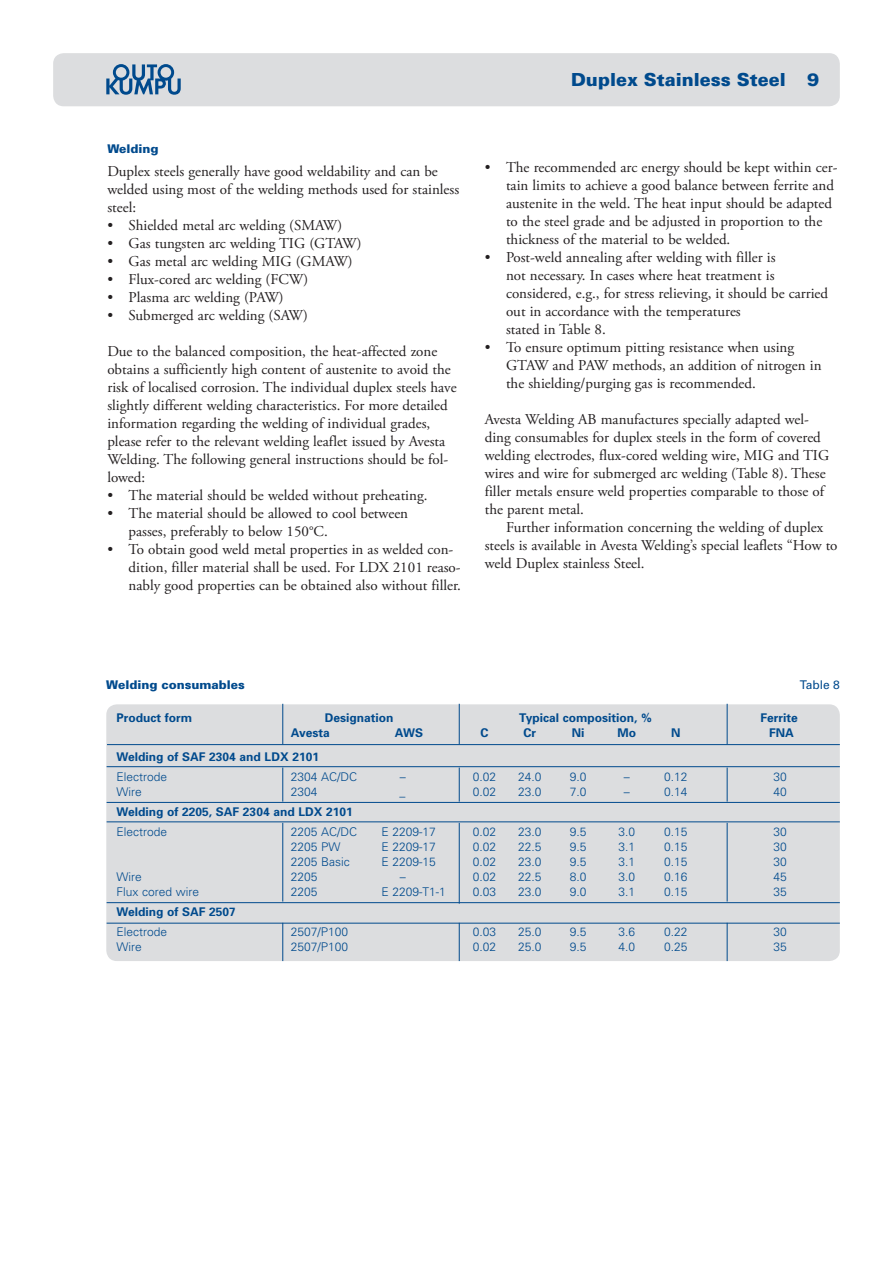
<style>
.page{position:relative;width:893px;height:1263px;background:#fff}
.page>*{position:absolute;margin:0;border:0;box-sizing:border-box;transform-origin:0 0}
.t1{font:900 18px "Univers";color:#004a8d}
.t2{font:15px/18px "Adobe Garamond Pro";color:#231f20}
.t3{font:300 12px "Univers";color:#004a8d}
.t4{font:700 12px "Univers";color:#004a8d}
.t5{font:900 12px "Univers";color:#004a8d}
.t6{font:12px "Univers";color:#004a8d}
</style>
<div class="page">
<div style="left:106px;top:704px;width:734px;height:257px;background:#dcdddf"></div>
<hr style="left:107px;top:766px;width:733px;height:1px;background:#004a8d">
<hr style="left:107px;top:821px;width:733px;height:1px;background:#004a8d">
<hr style="left:107px;top:902px;width:733px;height:1px;background:#004a8d">
<hr style="left:107px;top:923px;width:733px;height:1px;background:#004a8d">
<hr style="left:107px;top:802px;width:733px;height:1px;background:#004a8d">
<hr style="left:107px;top:744px;width:733px;height:1px;background:#004a8d">
<hr style="left:282px;top:704px;width:1px;height:40px;background:#004a8d">
<hr style="left:459px;top:704px;width:1px;height:40px;background:#004a8d">
<hr style="left:727px;top:704px;width:1px;height:40px;background:#004a8d">
<hr style="left:282px;top:767px;width:1px;height:34px;background:#004a8d">
<hr style="left:459px;top:767px;width:1px;height:34px;background:#004a8d">
<hr style="left:727px;top:767px;width:1px;height:34px;background:#004a8d">
<hr style="left:282px;top:823px;width:1px;height:78px;background:#004a8d">
<hr style="left:459px;top:823px;width:1px;height:81px;background:#004a8d">
<hr style="left:727px;top:823px;width:1px;height:78px;background:#004a8d">
<hr style="left:282px;top:923px;width:1px;height:38px;background:#004a8d">
<hr style="left:459px;top:923px;width:1px;height:38px;background:#004a8d">
<hr style="left:727px;top:923px;width:1px;height:38px;background:#004a8d">
<div style="left:53px;top:53px;width:787px;height:53px;background:#dcdddf"></div>
<p class="t5" style="left:107px;top:141px;width:53px">Welding</p>
<p class="t2" style="left:107px;top:163px;width:353px">Duplex steels generally have good weldability and can be welded using most of the welding methods used for stainless steel:</p>
<p class="t2" style="left:107px;top:217px;width:236px">• Shielded metal arc welding (SMAW)</p>
<p class="t2" style="left:107px;top:235px;width:256px">• Gas tungsten arc welding TIG (GTAW)</p>
<p class="t2" style="left:107px;top:253px;width:247px">• Gas metal arc welding MIG (GMAW)</p>
<p class="t2" style="left:107px;top:271px;width:202px">• Flux-cored arc welding (FCW)</p>
<p class="t2" style="left:107px;top:289px;width:178px">• Plasma arc welding (PAW)</p>
<p class="t2" style="left:107px;top:307px;width:202px">• Submerged arc welding (SAW)</p>
<p class="t2" style="left:107px;top:343px;width:351px">Due to the balanced composition, the heat-affected zone obtains a sufficiently high content of austenite to avoid the risk of localised corrosion. The individual duplex steels have slightly different welding characteristics. For more detailed information regarding the welding of individual grades, please refer to the relevant welding leaflet issued by Avesta Welding. The following general instructions should be fol&shy;lowed:</p>
<p class="t2" style="left:107px;top:487px;width:322px">• The material should be welded without preheating.</p>
<p class="t2" style="left:129px;top:505px;width:281px;text-indent:-21px">• The material should be allowed to cool between passes, preferably to below 150°C.</p>
<p class="t2" style="left:129px;top:541px;width:334px;text-indent:-21px">• To obtain good weld metal properties in as welded con&shy;dition, filler material shall be used. For LDX 2101 reaso&shy;nably good properties can be obtained also without filler.</p>
<p class="t1" style="left:571px;top:69px;width:250px">Duplex Stainless Steel 9</p>
<p class="t2" style="left:506px;top:159px;width:333px;text-indent:-21px">• The recommended arc energy should be kept within cer&shy;tain limits to achieve a good balance between ferrite and austenite in the weld. The heat input should be adapted to the steel grade and be adjusted in proportion to the thickness of the material to be welded.</p>
<p class="t2" style="left:506px;top:249px;width:324px;text-indent:-21px">• Post-weld annealing after welding with filler is<br>not necessary. In cases where heat treatment is considered, e.g., for stress relieving, it should be carried out in accordance with the temperatures<br>stated in Table 8.</p>
<p class="t2" style="left:506px;top:339px;width:317px;text-indent:-21px">• To ensure optimum pitting resistance when using<br>GTAW and PAW methods, an addition of nitrogen in the shielding/purging gas is recommended.</p>
<p class="t2" style="left:485px;top:411px;width:346px">Avesta Welding AB manufactures specially adapted wel&shy;ding consumables for duplex steels in the form of covered welding electrodes, flux-cored welding wire, MIG and TIG wires and wire for submerged arc welding (Table 8). These filler metals ensure weld properties comparable to those of the parent metal.</p>
<p class="t2" style="left:485px;top:519px;width:354px;text-indent:21px">Further information concerning the welding of duplex steels is available in Avesta Welding’s special leaflets “How to weld Duplex stainless Steel.</p>
<p class="t5" style="left:106px;top:677px;width:140px">Welding consumables</p>
<p class="t6" style="left:800px;top:677px;width:42px">Table 8</p>
<p class="t4" style="left:116px;top:710px;width:77px">Product form</p>
<p class="t4" style="left:325px;top:710px;width:70px">Designation</p>
<p class="t4" style="left:519px;top:710px;width:134px">Typical composition, %</p>
<p class="t4" style="left:760px;top:710px;width:39px">Ferrite</p>
<p class="t4" style="left:291px;top:725px;width:40px">Avesta</p>
<p class="t4" style="left:395px;top:725px;width:30px">AWS</p>
<p class="t4" style="left:480px;top:725px;width:10px">C</p>
<p class="t4" style="left:524px;top:725px;width:14px">Cr</p>
<p class="t4" style="left:572px;top:725px;width:14px">Ni</p>
<p class="t4" style="left:617px;top:725px;width:20px">Mo</p>
<p class="t4" style="left:671px;top:725px;width:11px">N</p>
<p class="t4" style="left:769px;top:725px;width:26px">FNA</p>
<p class="t4" style="left:116px;top:749px;width:204px">Welding of SAF 2304 and LDX 2101</p>
<p class="t3" style="left:116px;top:769px;width:52px">Electrode</p>
<p class="t3" style="left:291px;top:769px;width:68px">2304 AC/DC</p>
<p class="t3" style="left:400px;top:769px;width:7px">–</p>
<p class="t3" style="left:473px;top:769px;width:25px">0.02</p>
<p class="t3" style="left:518px;top:769px;width:25px">24.0</p>
<p class="t3" style="left:570px;top:769px;width:18px">9.0</p>
<p class="t3" style="left:624px;top:769px;width:7px">–</p>
<p class="t3" style="left:664px;top:769px;width:25px">0.12</p>
<p class="t3" style="left:773px;top:769px;width:15px">30</p>
<p class="t3" style="left:116px;top:784px;width:27px">Wire</p>
<p class="t3" style="left:291px;top:784px;width:28px">2304</p>
<p class="t3" style="left:399px;top:784px;width:7px">_</p>
<p class="t3" style="left:473px;top:784px;width:25px">0.02</p>
<p class="t3" style="left:518px;top:784px;width:25px">23.0</p>
<p class="t3" style="left:570px;top:784px;width:18px">7.0</p>
<p class="t3" style="left:624px;top:784px;width:7px">–</p>
<p class="t3" style="left:664px;top:784px;width:25px">0.14</p>
<p class="t3" style="left:773px;top:784px;width:15px">40</p>
<p class="t4" style="left:116px;top:804px;width:238px">Welding of 2205, SAF 2304 and LDX 2101</p>
<p class="t3" style="left:116px;top:825px;width:52px">Electrode</p>
<p class="t3" style="left:291px;top:825px;width:68px">2205 AC/DC</p>
<p class="t3" style="left:381px;top:825px;width:56px">E 2209-17</p>
<p class="t3" style="left:473px;top:825px;width:25px">0.02</p>
<p class="t3" style="left:518px;top:825px;width:25px">23.0</p>
<p class="t3" style="left:570px;top:825px;width:18px">9.5</p>
<p class="t3" style="left:618px;top:825px;width:18px">3.0</p>
<p class="t3" style="left:664px;top:825px;width:25px">0.15</p>
<p class="t3" style="left:773px;top:825px;width:15px">30</p>
<p class="t3" style="left:291px;top:840px;width:51px">2205 PW</p>
<p class="t3" style="left:381px;top:840px;width:56px">E 2209-17</p>
<p class="t3" style="left:473px;top:840px;width:25px">0.02</p>
<p class="t3" style="left:518px;top:840px;width:25px">22.5</p>
<p class="t3" style="left:570px;top:840px;width:18px">9.5</p>
<p class="t3" style="left:618px;top:840px;width:18px">3.1</p>
<p class="t3" style="left:664px;top:840px;width:25px">0.15</p>
<p class="t3" style="left:773px;top:840px;width:15px">30</p>
<p class="t3" style="left:291px;top:855px;width:61px">2205 Basic</p>
<p class="t3" style="left:381px;top:855px;width:56px">E 2209-15</p>
<p class="t3" style="left:473px;top:855px;width:25px">0.02</p>
<p class="t3" style="left:518px;top:855px;width:25px">23.0</p>
<p class="t3" style="left:570px;top:855px;width:18px">9.5</p>
<p class="t3" style="left:618px;top:855px;width:18px">3.1</p>
<p class="t3" style="left:664px;top:855px;width:25px">0.15</p>
<p class="t3" style="left:773px;top:855px;width:15px">30</p>
<p class="t3" style="left:116px;top:870px;width:27px">Wire</p>
<p class="t3" style="left:291px;top:870px;width:28px">2205</p>
<p class="t3" style="left:400px;top:870px;width:7px">–</p>
<p class="t3" style="left:473px;top:870px;width:25px">0.02</p>
<p class="t3" style="left:518px;top:870px;width:25px">22.5</p>
<p class="t3" style="left:570px;top:870px;width:18px">8.0</p>
<p class="t3" style="left:618px;top:870px;width:18px">3.0</p>
<p class="t3" style="left:664px;top:870px;width:25px">0.16</p>
<p class="t3" style="left:773px;top:870px;width:15px">45</p>
<p class="t3" style="left:116px;top:885px;width:84px">Flux cored wire</p>
<p class="t3" style="left:291px;top:885px;width:28px">2205</p>
<p class="t3" style="left:381px;top:885px;width:66px">E 2209-T1-1</p>
<p class="t3" style="left:473px;top:885px;width:25px">0.03</p>
<p class="t3" style="left:518px;top:885px;width:25px">23.0</p>
<p class="t3" style="left:570px;top:885px;width:18px">9.0</p>
<p class="t3" style="left:618px;top:885px;width:18px">3.1</p>
<p class="t3" style="left:664px;top:885px;width:25px">0.15</p>
<p class="t3" style="left:773px;top:885px;width:15px">35</p>
<p class="t4" style="left:116px;top:904px;width:121px">Welding of SAF 2507</p>
<p class="t3" style="left:116px;top:925px;width:52px">Electrode</p>
<p class="t3" style="left:291px;top:925px;width:59px">2507/P100</p>
<p class="t3" style="left:473px;top:925px;width:25px">0.03</p>
<p class="t3" style="left:518px;top:925px;width:25px">25.0</p>
<p class="t3" style="left:570px;top:925px;width:18px">9.5</p>
<p class="t3" style="left:618px;top:925px;width:18px">3.6</p>
<p class="t3" style="left:664px;top:925px;width:25px">0.22</p>
<p class="t3" style="left:773px;top:925px;width:15px">30</p>
<p class="t3" style="left:116px;top:940px;width:27px">Wire</p>
<p class="t3" style="left:291px;top:940px;width:59px">2507/P100</p>
<p class="t3" style="left:473px;top:940px;width:25px">0.02</p>
<p class="t3" style="left:518px;top:940px;width:25px">25.0</p>
<p class="t3" style="left:570px;top:940px;width:18px">9.5</p>
<p class="t3" style="left:618px;top:940px;width:18px">4.0</p>
<p class="t3" style="left:664px;top:940px;width:25px">0.25</p>
<p class="t3" style="left:773px;top:940px;width:15px">35</p>
</div>
